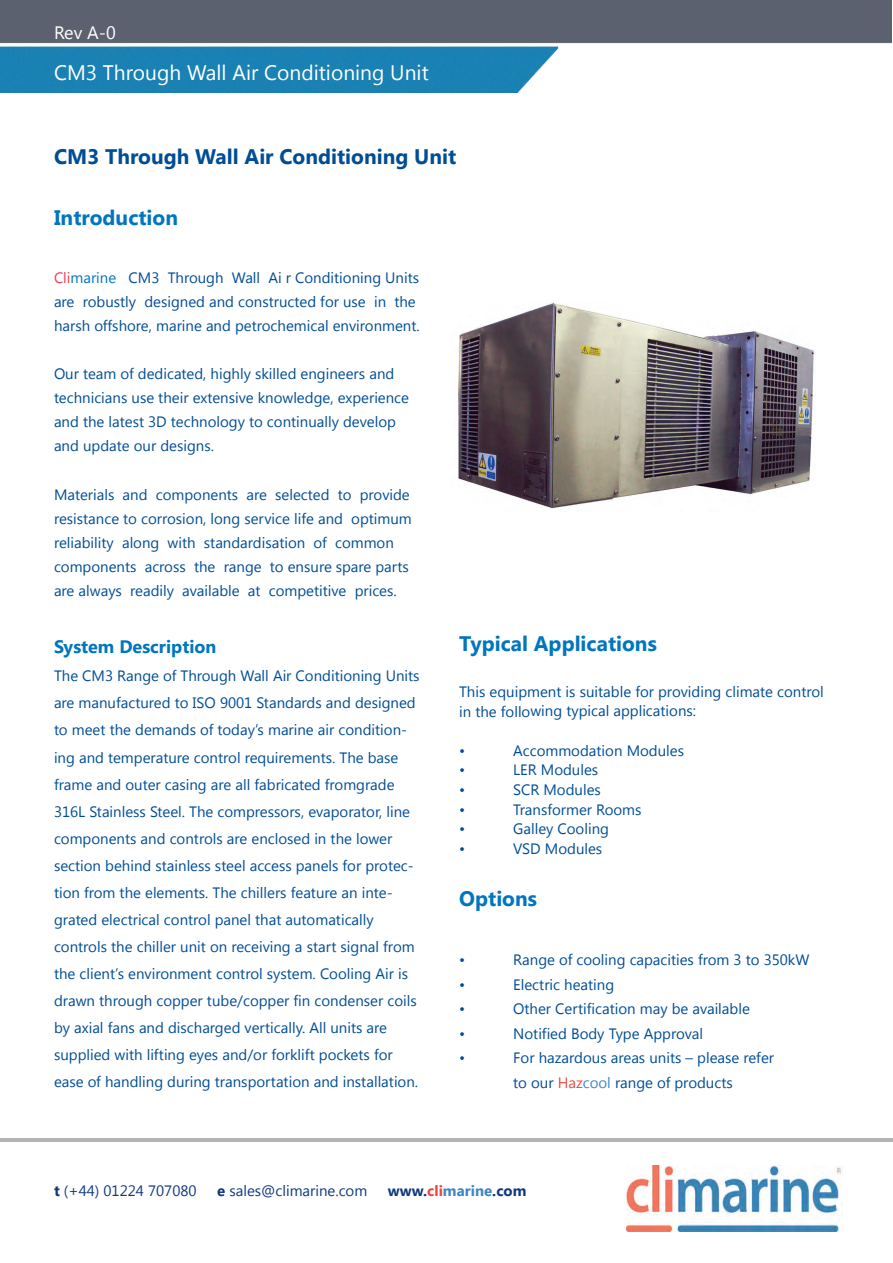
<style>
.page{position:relative;width:893px;height:1263px;background:#fff}
.page>*{position:absolute;margin:0;border:0;box-sizing:border-box;transform-origin:0 0}
.t1{font:700 21px "Segoe UI";color:#0076be}
.t2{font:21px "Segoe UI";color:#fff}
.t3{font:700 21px "Segoe UI";color:#014d95}
.t4{font:700 18px "Segoe UI";color:#0076be}
.t5{font:18px "Segoe UI";color:#fff}
.t6{font:15px/27.2px "Segoe UI";color:#014d95}
.t7{font:15px "Segoe UI";color:#113880}
.t8{font:700 15px "Segoe UI";color:#113880}
.s1{color:#ee3d56}
.s2{color:#0076be}
.s3{color:#ef463c}
.s4{color:#3e85c5}
.s5{font-weight:700}
</style>
<div class="page">
<img style="left:626px;top:1165px;width:215px;height:67px">
<svg style="left:0;top:92px;width:519px;height:1px"></svg>
<img style="left:0;top:0;width:892px;height:92px">
<img style="left:458px;top:302px;width:356px;height:207px">
<hr style="left:0;top:1139px;width:893px;height:3px;background:#b2b3b7">
<p class="t5" style="left:54px;top:19px;width:63px">Rev A-0</p>
<h1 class="t2" style="left:54px;top:57px;width:376px">CM3 Through Wall Air Conditioning Unit</h1>
<h1 class="t3" style="left:54px;top:141px;width:404px">CM3 Through Wall Air Conditioning Unit</h1>
<h1 class="t1" style="left:54px;top:202px;width:126px">Introduction</h1>
<p class="t6" style="left:54px;top:265px;width:367px;line-height:24px"><span class="s1">Cli</span><span class="s2">marine</span> CM3 Through Wall Ai r Conditioning Units are robustly designed and constructed for use in the harsh offshore, marine and petrochemical environment.</p>
<p class="t6" style="left:54px;top:361px;width:357px;line-height:24px">Our team of dedicated, highly skilled engineers and technicians use their extensive knowledge, experience and the latest 3D technology to continually develop and update our designs.</p>
<p class="t6" style="left:54px;top:481px;width:359px;line-height:24px">Materials and components are selected to provide resistance to corrosion, long service life and optimum reliability along with standardisation of common components across the range to ensure spare parts are always readily available at competitive prices.</p>
<p class="t4" style="left:54px;top:633px;width:164px">System Description</p>
<p class="t6" style="left:54px;top:661px;width:367px">The CM3 Range of Through Wall Air Conditioning Units are manufactured to ISO 9001 Standards and designed to meet the demands of today’s marine air condition&shy;ing and temperature control requirements. The base frame and outer casing are all fabricated fromgrade 316L Stainless Steel. The compressors, evaporator, line components and controls are enclosed in the lower section behind stainless steel access panels for protec&shy;tion from the elements. The chillers feature an inte&shy;grated electrical control panel that automatically controls the chiller unit on receiving a start signal from the client’s environment control system. Cooling Air is drawn through copper tube/copper fin condenser coils by axial fans and discharged vertically. All units are supplied with lifting eyes and/or forklift pockets for ease of handling during transportation and installation.</p>
<h1 class="t1" style="left:459px;top:628px;width:199px">Typical Applications</h1>
<p class="t6" style="left:459px;top:681px;width:366px;line-height:19.6px">This equipment is suitable for providing climate control in the following typical applications:</p>
<p class="t6" style="left:459px;top:736px;width:8px">•</p>
<p class="t6" style="left:513px;top:736px;width:172px">Accommodation Modules</p>
<p class="t6" style="left:459px;top:755px;width:8px">•</p>
<p class="t6" style="left:513px;top:755px;width:87px">LER Modules</p>
<p class="t6" style="left:459px;top:775px;width:8px">•</p>
<p class="t6" style="left:513px;top:775px;width:89px">SCR Modules</p>
<p class="t6" style="left:459px;top:795px;width:8px">•</p>
<p class="t6" style="left:513px;top:795px;width:130px">Transformer Rooms</p>
<p class="t6" style="left:459px;top:814px;width:8px">•</p>
<p class="t6" style="left:513px;top:814px;width:97px">Galley Cooling</p>
<p class="t6" style="left:459px;top:834px;width:8px">•</p>
<p class="t6" style="left:513px;top:834px;width:91px">VSD Modules</p>
<h1 class="t1" style="left:459px;top:883px;width:79px">Options</h1>
<p class="t6" style="left:459px;top:945px;width:8px">•</p>
<p class="t6" style="left:513px;top:945px;width:298px">Range of cooling capacities from 3 to 350kW</p>
<p class="t6" style="left:459px;top:970px;width:8px">•</p>
<p class="t6" style="left:513px;top:970px;width:102px">Electric heating</p>
<p class="t6" style="left:459px;top:994px;width:8px">•</p>
<p class="t6" style="left:513px;top:994px;width:238px">Other Certification may be available</p>
<p class="t6" style="left:459px;top:1019px;width:8px">•</p>
<p class="t6" style="left:513px;top:1019px;width:191px">Notified Body Type Approval</p>
<p class="t6" style="left:459px;top:1043px;width:8px">•</p>
<p class="t6" style="left:513px;top:1045px;width:262px;line-height:24.6px">For hazardous areas units – please refer to our <span class="s3">Haz</span><span class="s4">cool</span> range of products</p>
<p class="t7" style="left:54px;top:1179px;width:144px"><span class="s5">t</span> (+44) 01224 707080</p>
<p class="t7" style="left:217px;top:1179px;width:152px"><span class="s5">e</span> sales@climarine.com</p>
<p class="t8" style="left:388px;top:1179px;width:140px">www.<span class="s3">cli</span><span class="s4">marine</span>.com</p>
</div>
